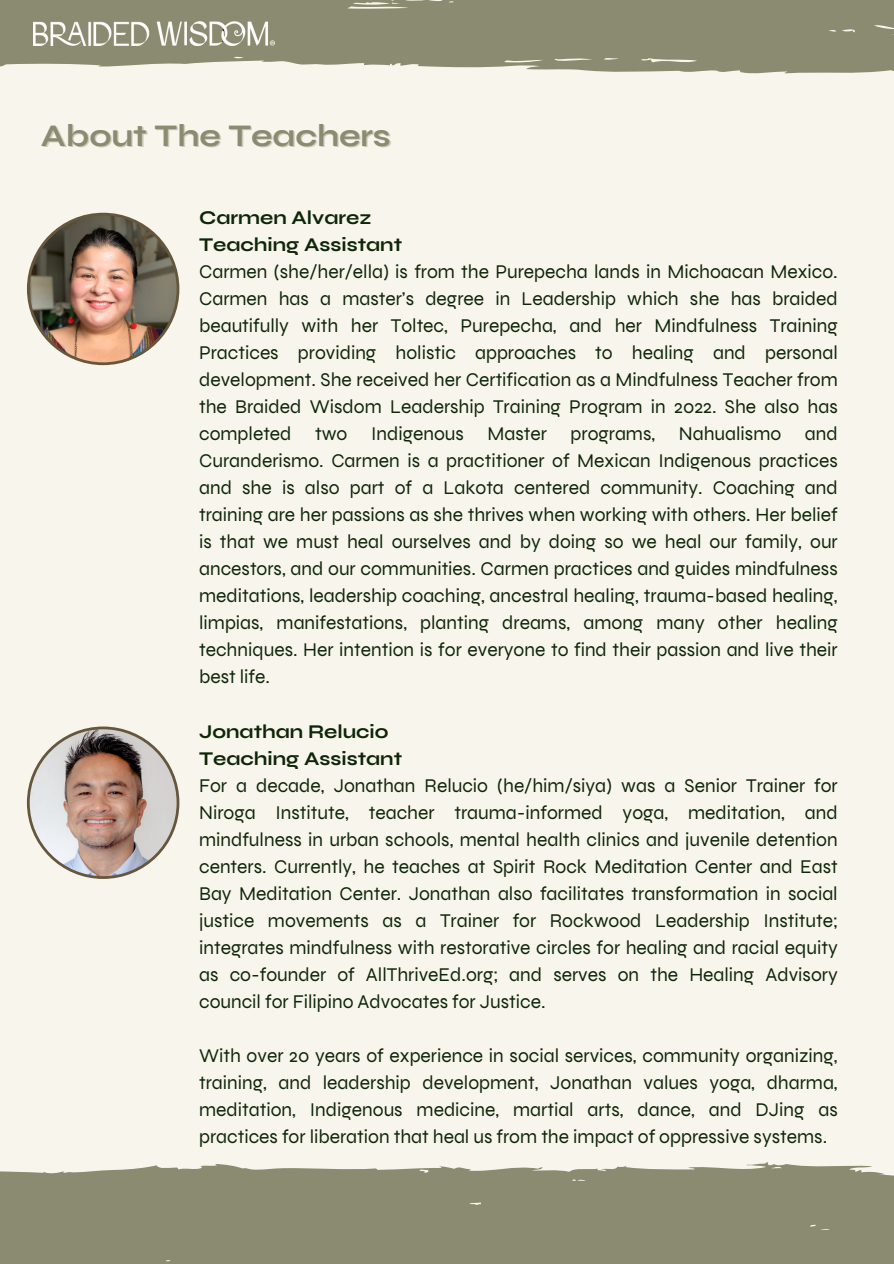
<style>
.page{position:relative;width:894px;height:1264px;background:#fff}
.page>*{position:absolute;margin:0;border:0;box-sizing:border-box;transform-origin:0 0}
.t1{font:700 31.5px "Syne";color:#8a8b70}
.t2{font:19.5px/27px "Syne";color:#0e2608;text-align:justify}
.t3{font:700 19.5px "Syne";color:#0e2608}
</style>
<div class="page">
<div style="left:0;top:0;width:893px;height:1263px;background:#f8f5ec"></div>
<svg style="left:0;top:0;width:893px;height:74px;background:#95967d"></svg>
<img style="left:34px;top:21px;width:241px;height:25px">
<img style="left:27px;top:213px;width:152px;height:152px">
<img style="left:27px;top:726px;width:152px;height:153px">
<svg style="left:0;top:1162px;width:893px;height:101px;background:#919278"></svg>
<p class="t1" style="left:41px;top:116px;width:351px">About The Teachers</p>
<p class="t3" style="left:199px;top:205px;width:174px">Carmen Alvarez</p>
<h1 class="t3" style="left:199px;top:232px;width:204px">Teaching Assistant</h1>
<p class="t2" style="left:199px;top:258px;width:640px">Carmen (she/her/ella) is from the Purepecha lands in Michoacan Mexico.<br>Carmen has a master’s degree in Leadership which she has braided beautifully with her Toltec, Purepecha, and her Mindfulness Training Practices providing holistic approaches to healing and personal development. She received her Certification as a Mindfulness Teacher from the Braided Wisdom Leadership Training Program in 2022. She also has completed two Indigenous Master programs, Nahualismo and Curanderismo. Carmen is a practitioner of Mexican Indigenous practices and she is also part of a Lakota centered community. Coaching and training are her passions as she thrives when working with others. Her belief is that we must heal ourselves and by doing so we heal our family, our ancestors, and our communities. Carmen practices and guides mindfulness meditations, leadership coaching, ancestral healing, trauma-based healing, limpias, manifestations, planting dreams, among many other healing techniques. Her intention is for everyone to find their passion and live their best life.</p>
<p class="t3" style="left:199px;top:719px;width:191px">Jonathan Relucio</p>
<p class="t3" style="left:199px;top:746px;width:204px">Teaching Assistant</p>
<p class="t2" style="left:199px;top:771px;width:640px">For a decade, Jonathan Relucio (he/him/siya) was a Senior Trainer for Niroga Institute, teacher trauma-informed yoga, meditation, and mindfulness in urban schools, mental health clinics and juvenile detention centers. Currently, he teaches at Spirit Rock Meditation Center and East Bay Meditation Center. Jonathan also facilitates transformation in social justice movements as a Trainer for Rockwood Leadership Institute; integrates mindfulness with restorative circles for healing and racial equity as co-founder of AllThriveEd.org; and serves on the Healing Advisory council for Filipino Advocates for Justice.</p>
<p class="t2" style="left:199px;top:1041px;width:640px">With over 20 years of experience in social services, community organizing, training, and leadership development, Jonathan values yoga, dharma, meditation, Indigenous medicine, martial arts, dance, and DJing as practices for liberation that heal us from the impact of oppressive systems.</p>
</div>
